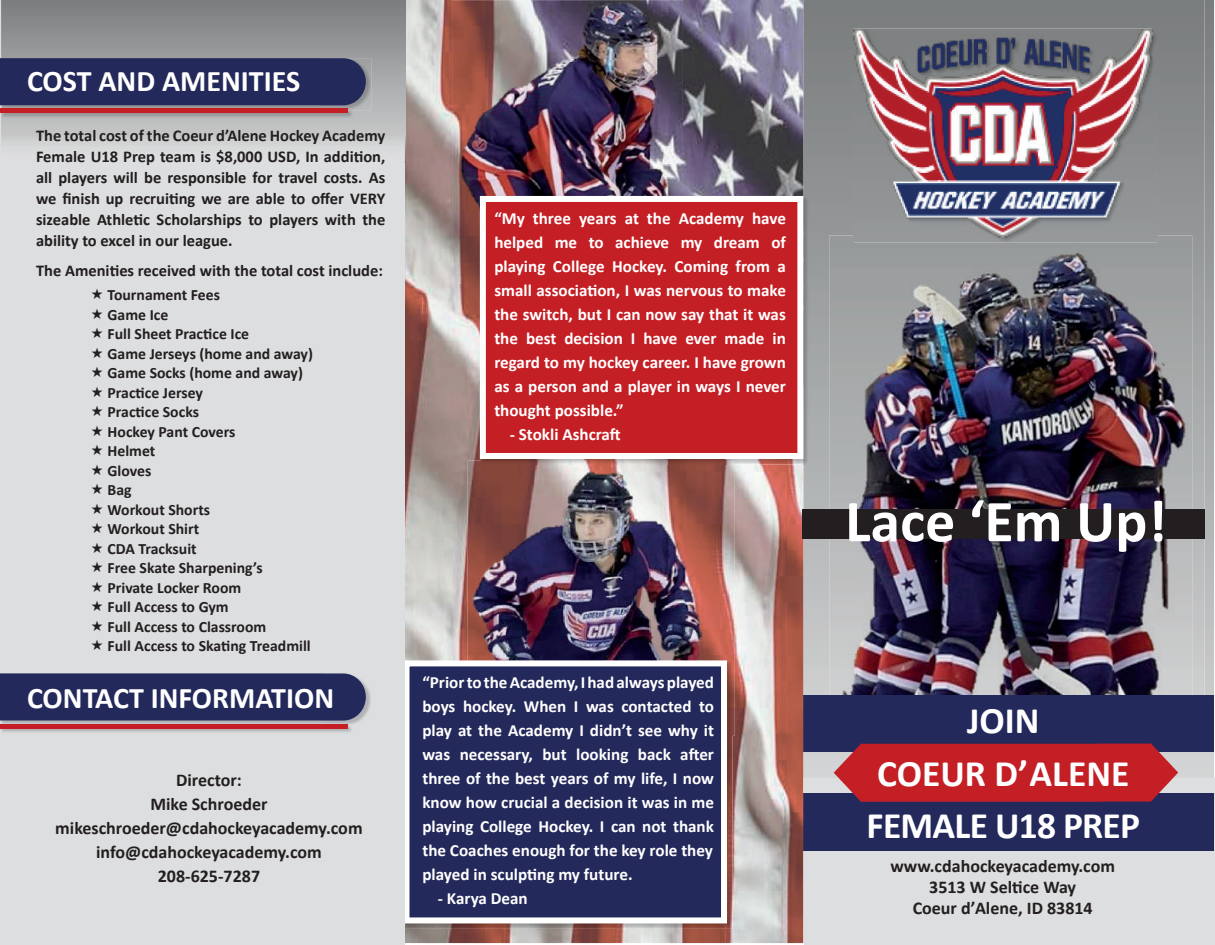
<style>
.page{position:relative;width:1215px;height:945px;background:#fff}
.page>*{position:absolute;margin:0;border:0;box-sizing:border-box;transform-origin:0 0}
.t1{font:700 37.5px/52.5px "Calibri";letter-spacing:-.005em;color:#fff;text-align:center}
.t2{font:700 30px "Calibri";color:#fff}
.t3{font:700 18px/24px "Calibri";color:#231f20;text-align:center}
.t4{font:700 17.1px/24px "Calibri";color:#fff;text-align:justify}
.t5{font:700 16.5px/21px "Calibri";color:#231f20;text-align:justify}
.t6{font:700 15.75px/19.5px "Calibri";color:#231f20}
</style>
<div class="page">
<svg style="left:803px;top:0;width:411px;height:778px;background:#adafb0"></svg>
<div style="left:804px;top:778px;width:411px;height:167px;background:#dddee0"></div>
<svg style="left:803px;top:0;width:401px;height:695px;background:#929495"></svg>
<img style="left:829px;top:235px;width:363px;height:460px">
<div style="left:803px;top:695px;width:411px;height:57px;background:#24295b"></div>
<div style="left:803px;top:793px;width:411px;height:57px;background:#24295b"></div>
<svg style="left:834px;top:744px;width:344px;height:58px;background:#bd262e"></svg>
<img style="left:853px;top:29px;width:304px;height:213px">
<img style="left:854px;top:29px;width:298px;height:208px">
<img style="left:405px;top:0;width:398px;height:943px">
<img style="left:452px;top:0;width:231px;height:284px">
<img style="left:468px;top:461px;width:267px;height:275px">
<img style="left:480px;top:197px;width:329px;height:267px">
<img style="left:480px;top:461px;width:255px;height:3px">
<svg style="left:480px;top:196px;width:323px;height:263px;background:#c83036"></svg>
<img style="left:405px;top:736px;width:327px;height:193px">
<svg style="left:405px;top:660px;width:322px;height:263px;background:#323665"></svg>
<div style="left:0;top:0;width:405px;height:945px;background:#dddee0"></div>
<img style="left:1px;top:686px;width:370px;height:39px">
<div style="left:0;top:673px;width:366px;height:48px;background:#24295b"></div>
<svg style="left:0;top:58px;width:366px;height:61px;background:#3c3d66"></svg>
<hr style="left:0;top:109px;width:347px;height:4px;background:#c41f25">
<img style="left:1px;top:725px;width:350px;height:7px">
<hr style="left:0;top:724px;width:347px;height:4px;background:#c41f25">
<div style="left:802px;top:509px;width:403px;height:29px;background:#231f20"></div>
<img style="left:849px;top:500px;width:313px;height:52px">
<h2 class="t2" style="left:27px;top:62px;width:275px">COST AND AMENITIES</h2>
<p class="t5" style="left:36px;top:125px;width:351px">The total cost of the Coeur d’Alene Hockey Academy Female U18 Prep team is $8,000 USD, In addition, all players will be responsible for travel costs. As we finish up recruiting we are able to offer VERY sizeable Athletic Scholarships to players with the ability to excel in our league.</p>
<p class="t5" style="left:36px;top:260px;width:348px">The Amenities received with the total cost include:</p>
<p class="t6" style="left:108px;top:285px;width:207px">Tournament Fees<br>Game Ice<br>Full Sheet Practice Ice<br>Game Jerseys (home and away)<br>Game Socks (home and away)<br>Practice Jersey<br>Practice Socks<br>Hockey Pant Covers<br>Helmet<br>Gloves<br>Bag<br>Workout Shorts<br>Workout Shirt<br>CDA Tracksuit<br>Free Skate Sharpening’s<br>Private Locker Room<br>Full Access to Gym<br>Full Access to Classroom<br>Full Access to Skating Treadmill</p>
<h2 class="t2" style="left:27px;top:679px;width:309px">CONTACT INFORMATION</h2>
<p class="t3" style="left:55px;top:768px;width:309px">Director:<br>Mike Schroeder mikeschroeder@cdahockeyacademy.com info@cdahockeyacademy.com<br>208-625-7287</p>
<p class="t4" style="left:494px;top:207px;width:293px">“My three years at the Academy have helped me to achieve my dream of playing College Hockey. Coming from a small association, I was nervous to make the switch, but I can now say that it was the best decision I have ever made in regard to my hockey career. I have grown as a person and a player in ways I never thought possible.”</p>
<p class="t4" style="left:510px;top:423px;width:113px">- Stokli Ashcraft</p>
<p class="t4" style="left:422px;top:670px;width:293px">“Prior to the Academy, I had always played boys hockey. When I was contacted to play at the Academy I didn’t see why it was necessary, but looking back after three of the best years of my life, I now know how crucial a decision it was in me playing College Hockey. I can not thank the Coaches enough for the key role they played in sculpting my future.</p>
<p class="t4" style="left:438px;top:886px;width:91px">- Karya Dean</p>
<h1 class="t1" style="left:867px;top:694px;width:275px">JOIN<br>COEUR D’ALENE<br>FEMALE U18 PREP</h1>
<p class="t3" style="left:890px;top:855px;width:226px;line-height:21px">www.cdahockeyacademy.com<br>3513 W Seltice Way<br>Coeur d’Alene, ID 83814</p>
</div>
